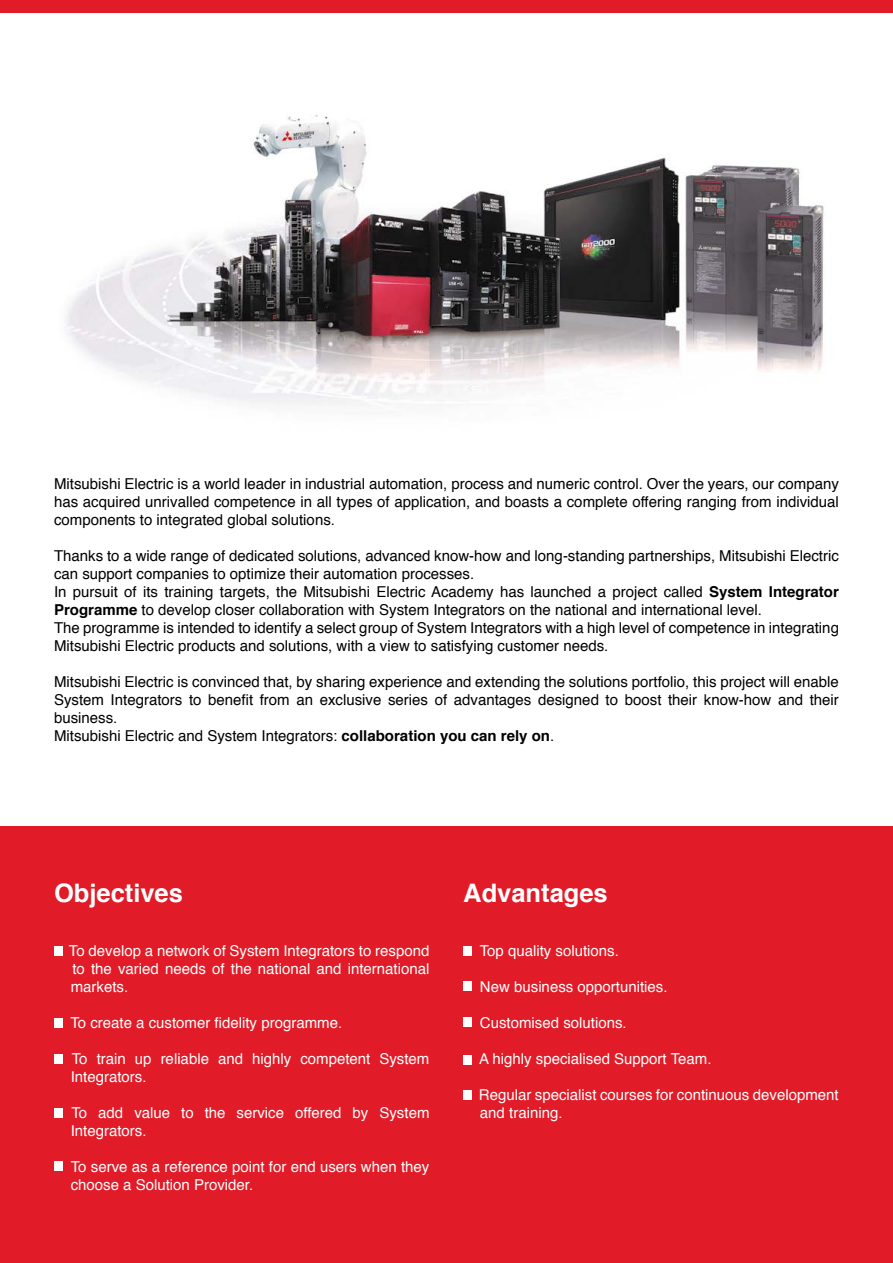
<style>
.page{position:relative;width:893px;height:1263px;background:#fff}
.page>*{position:absolute;margin:0;border:0;box-sizing:border-box;transform-origin:0 0}
.t1{font:700 25.5px "Helvetica";color:#fff}
.t2{font:15px/18px "Helvetica";color:#000}
.t3{font:15px/18px "Helvetica";color:#fff}
.s1{font-weight:700}
</style>
<div class="page">
<div style="left:0;top:0;width:893px;height:13px;background:#e11b27"></div>
<div style="left:0;top:826px;width:893px;height:437px;background:#e11b27"></div>
<div style="left:54px;top:946px;width:9px;height:10px;background:#fff"></div>
<div style="left:54px;top:1019px;width:9px;height:9px;background:#fff"></div>
<div style="left:54px;top:1054px;width:9px;height:9px;background:#fff"></div>
<div style="left:54px;top:1108px;width:9px;height:9px;background:#fff"></div>
<div style="left:54px;top:1161px;width:9px;height:9px;background:#fff"></div>
<img style="left:66px;top:115px;width:758px;height:291px">
<div style="left:463px;top:946px;width:9px;height:10px;background:#fff"></div>
<div style="left:463px;top:981px;width:9px;height:10px;background:#fff"></div>
<div style="left:463px;top:1018px;width:9px;height:9px;background:#fff"></div>
<div style="left:463px;top:1055px;width:9px;height:9px;background:#fff"></div>
<div style="left:463px;top:1090px;width:9px;height:9px;background:#fff"></div>
<p class="t2" style="left:54px;top:475px;width:786px;text-align:justify">Mitsubishi Electric is a world leader in industrial automation, process and numeric control. Over the years, our company has acquired unrivalled competence in all types of application, and boasts a complete offering ranging from individual components to integrated global solutions.</p>
<p class="t2" style="left:54px;top:547px;width:786px">Thanks to a wide range of dedicated solutions, advanced know-how and long-standing partnerships, Mitsubishi Electric can support companies to optimize their automation processes.<br>In pursuit of its training targets, the Mitsubishi Electric Academy has launched a project called <span class="s1">System Integrator Programme</span> to develop closer collaboration with System Integrators on the national and international level.<br>The programme is intended to identify a select group of System Integrators with a high level of competence in integrating Mitsubishi Electric products and solutions, with a view to satisfying customer needs.</p>
<p class="t2" style="left:54px;top:673px;width:786px">Mitsubishi Electric is convinced that, by sharing experience and extending the solutions portfolio, this project will enable System Integrators to benefit from an exclusive series of advantages designed to boost their know-how and their business.<br>Mitsubishi Electric and System Integrators: <span class="s1">collaboration you can rely on</span>.</p>
<h1 class="t1" style="left:54px;top:872px;width:130px">Objectives</h1>
<p class="t3" style="left:69px;top:942px;width:362px;text-align:justify">To develop a network of System Integrators to respond to the varied needs of the national and international markets.</p>
<p class="t3" style="left:70px;top:1014px;width:273px">To create a customer fidelity programme.</p>
<p class="t3" style="left:71px;top:1050px;width:360px">To train up reliable and highly competent System<br>Integrators.</p>
<p class="t3" style="left:71px;top:1104px;width:360px">To add value to the service offered by System<br>Integrators.</p>
<p class="t3" style="left:71px;top:1158px;width:360px">To serve as a reference point for end users when they choose a Solution Provider.</p>
<h1 class="t1" style="left:463px;top:872px;width:146px">Advantages</h1>
<p class="t3" style="left:480px;top:942px;width:141px">Top quality solutions.</p>
<p class="t3" style="left:480px;top:978px;width:189px">New business opportunities.</p>
<p class="t3" style="left:480px;top:1014px;width:148px">Customised solutions.</p>
<p class="t3" style="left:479px;top:1050px;width:234px">A highly specialised Support Team.</p>
<p class="t3" style="left:479px;top:1086px;width:361px">Regular specialist courses for continuous development and training.</p>
</div>
